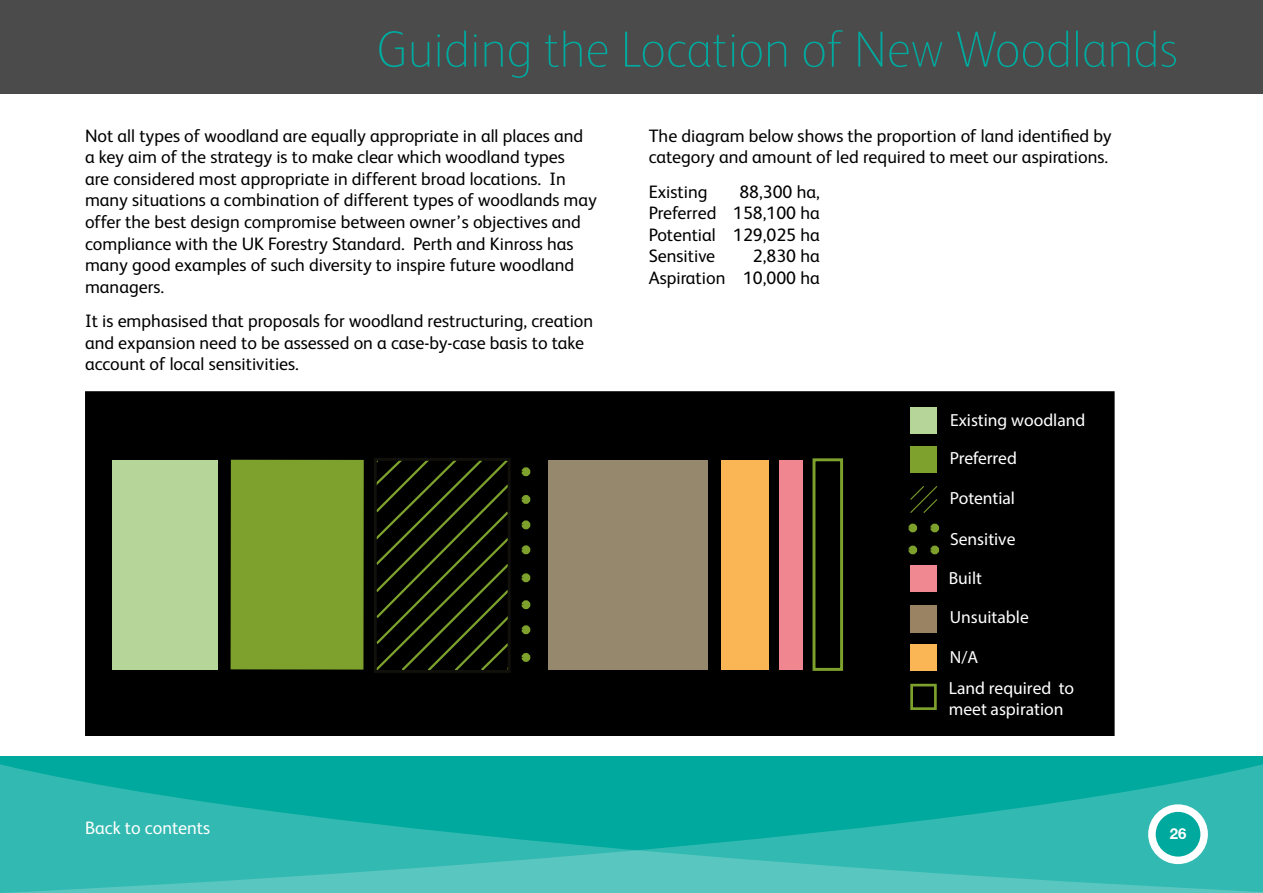
<style>
.page{position:relative;width:1263px;height:893px;background:#fff}
.page>*{position:absolute;margin:0;border:0;box-sizing:border-box;transform-origin:0 0}
.t1{font:100 51px "FS Albert";color:#00a99e}
.t2{font:18px/21.6px "FS Albert";color:#000}
.t3{font:18px "FS Albert";color:#fff}
.t4{font:17.55px/37.3px "Myriad Pro";color:#fff}
.t5{font:15px "Alte Haas Grotesk Bold";color:#fff}
</style>
<div class="page">
<div style="left:0;top:0;width:1263px;height:94px;background:#4b4b4b"></div>
<div style="left:0;top:757px;width:1263px;height:136px;background:#00a99e"></div>
<svg style="left:0;top:764px;width:1263px;height:129px"></svg>
<div style="left:1152px;top:808px;width:52px;height:52px;background:#00a99e;border-radius:50%"></div>
<div style="left:1148px;top:804px;width:60px;height:60px;border:8px solid #fff;border-radius:50%"></div>
<div style="left:85px;top:391px;width:1029px;height:345px;background:#000"></div>
<div style="left:113px;top:460px;width:105px;height:209px;background:#b6d699"></div>
<div style="left:721px;top:460px;width:48px;height:209px;background:#fab655"></div>
<div style="left:779px;top:460px;width:24px;height:209px;background:#f08790"></div>
<div style="left:548px;top:460px;width:160px;height:209px;background:#96886d"></div>
<div style="left:231px;top:460px;width:133px;height:210px;background:#7da12c"></div>
<div style="left:812px;top:458px;width:31px;height:213px;border:3px solid #7da12c"></div>
<div style="left:910px;top:684px;width:27px;height:26px;border:3px solid #7da12c"></div>
<div style="left:911px;top:407px;width:26px;height:27px;background:#b6d699"></div>
<div style="left:911px;top:447px;width:26px;height:26px;background:#7da12c"></div>
<svg style="left:930px;top:524px;width:9px;height:8px"></svg>
<svg style="left:930px;top:546px;width:9px;height:8px"></svg>
<svg style="left:908px;top:524px;width:9px;height:8px"></svg>
<svg style="left:908px;top:546px;width:9px;height:8px"></svg>
<div style="left:911px;top:565px;width:26px;height:27px;background:#f08891"></div>
<div style="left:911px;top:644px;width:26px;height:26px;background:#fab655"></div>
<div style="left:911px;top:605px;width:26px;height:27px;background:#9a8363"></div>
<svg style="left:909px;top:485px;width:29px;height:29px"></svg>
<svg style="left:522px;top:653px;width:8px;height:9px"></svg>
<svg style="left:522px;top:573px;width:8px;height:9px"></svg>
<svg style="left:522px;top:520px;width:8px;height:9px"></svg>
<svg style="left:522px;top:545px;width:8px;height:9px"></svg>
<svg style="left:522px;top:600px;width:8px;height:9px"></svg>
<svg style="left:522px;top:625px;width:8px;height:9px"></svg>
<svg style="left:522px;top:495px;width:8px;height:9px"></svg>
<svg style="left:522px;top:467px;width:8px;height:9px"></svg>
<svg style="left:372px;top:456px;width:140px;height:218px"></svg>
<div style="left:374px;top:458px;width:137px;height:215px;border:3px solid #12100b"></div>
<h1 class="t1" style="left:377px;top:20px;width:803px">Guiding the Location of New Woodlands</h1>
<p class="t2" style="left:85px;top:125px;width:513px">Not all types of woodland are equally appropriate in all places and a key aim of the strategy is to make clear which woodland types<br>are considered most appropriate in different broad locations. In many situations a combination of different types of woodlands may offer the best design compromise between owner’s objectives and compliance with the UK Forestry Standard. Perth and Kinross has many good examples of such diversity to inspire future woodland managers.</p>
<p class="t2" style="left:85px;top:310px;width:510px">It is emphasised that proposals for woodland restructuring, creation and expansion need to be assessed on a case-by-case basis to take account of local sensitivities.</p>
<p class="t2" style="left:649px;top:125px;width:464px">The diagram below shows the proportion of land identified by category and amount of led required to meet our aspirations.</p>
<p class="t2" style="left:649px;top:181px;width:60px">Existing</p>
<p class="t2" style="left:649px;top:181px;width:172px;text-align:justify;text-indent:91px">88,300 ha, Preferred 158,100 ha Potential 129,025 ha Sensitive</p>
<p class="t2" style="left:649px;top:245px;width:172px;text-align:right">2,830 ha<br>Aspiration 10,000 ha</p>
<p class="t4" style="left:950px;top:401px;width:137px">Existing woodland<br>Preferred</p>
<p class="t4" style="left:950px;top:479px;width:67px">Potential</p>
<p class="t4" style="left:950px;top:520px;width:67px">Sensitive</p>
<p class="t4" style="left:949px;top:559px;width:35px">Built</p>
<p class="t4" style="left:950px;top:598px;width:81px">Unsuitable</p>
<p class="t4" style="left:949px;top:641px;width:127px;line-height:31.5px">N/A<br>Land required to</p>
<p class="t4" style="left:949px;top:690px;width:116px">meet aspiration</p>
<p class="t3" style="left:85px;top:818px;width:127px">Back to contents</p>
<p class="t5" style="left:1170px;top:824px;width:18px">26</p>
</div>
